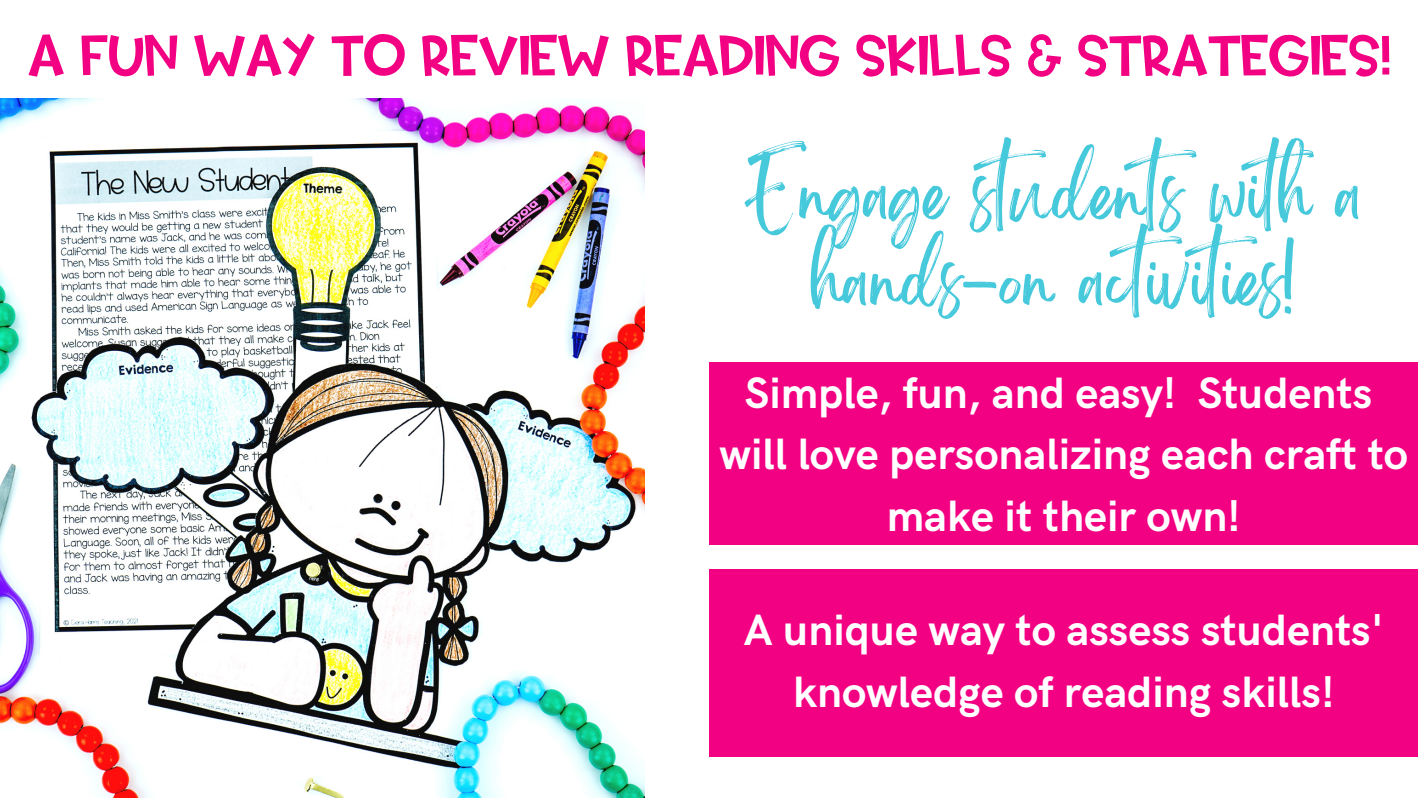
<style>
.page{position:relative;width:1418px;height:798px;background:#fff}
.page>*{position:absolute;margin:0;border:0;box-sizing:border-box;transform-origin:0 0}
.t1{font:62px/86.3px "Brightwall";color:#47c9dc;text-align:center}
.t2{font:52px "AG Sorry Not Sorry";color:#f30183}
.t3{font:700 44px/61.5px "HK Grotesk";color:#fff;text-align:center}
</style>
<div class="page">
<div style="left:709px;top:362px;width:709px;height:182px;background:#f30183"></div>
<div style="left:709px;top:569px;width:709px;height:187px;background:#f30183"></div>
<img style="left:0;top:99px;width:644px;height:698px">
<p class="t2" style="left:28px;top:22px;width:1363px">A FUN WAY TO REVIEW READING SKILLS &amp; STRATEGIES!</p>
<p class="t1" style="left:746px;top:165px;width:618px">Engage students with a hands-on activities!</p>
<p class="t3" style="left:745px;top:364px;width:629px">Simple, fun, and easy! Students</p>
<p class="t3" style="left:719px;top:425px;width:690px">will love personalizing each craft to make it their own!</p>
<p class="t3" style="left:744px;top:601px;width:641px">A unique way to assess students' knowledge of reading skills!</p>
</div>
